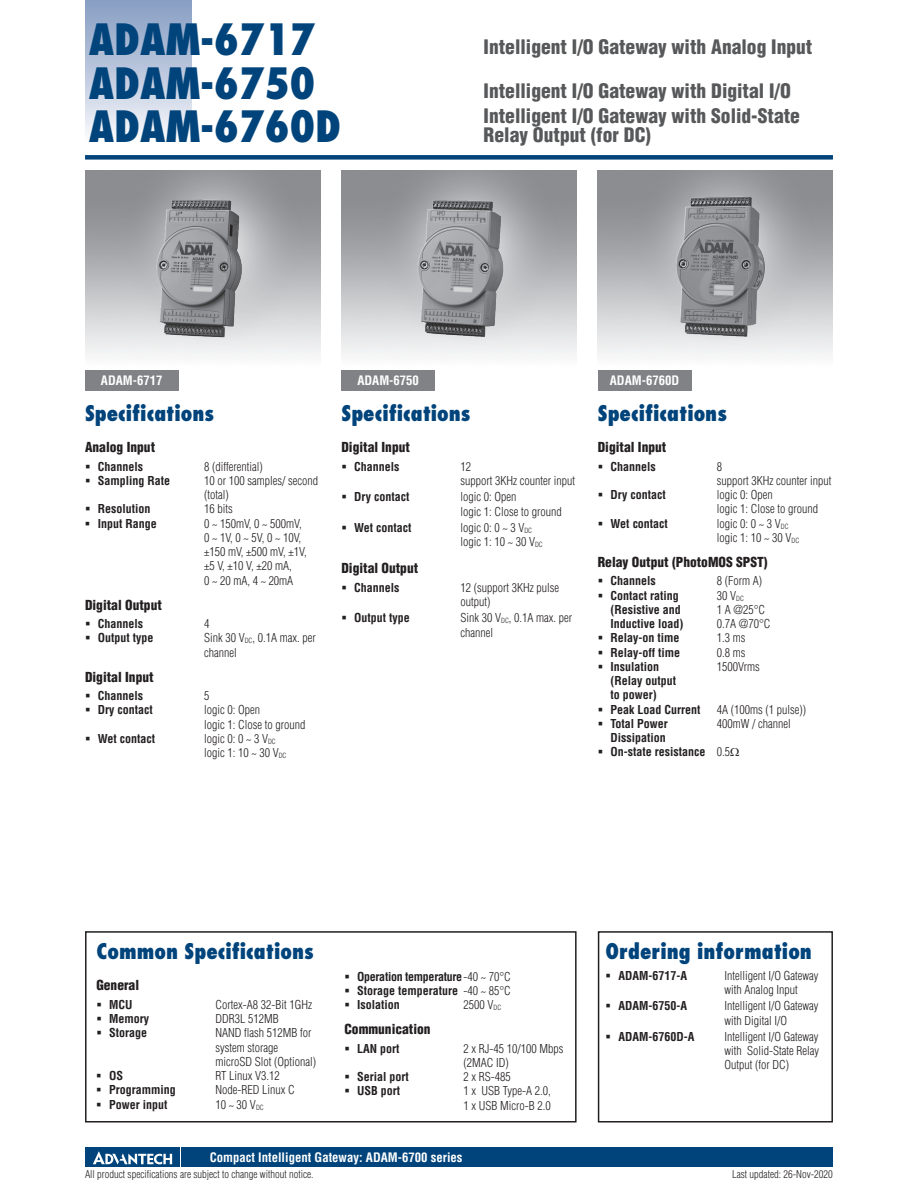
<style>
.page{position:relative;width:918px;height:1188px;background:#fff}
.page>*{position:absolute;margin:0;border:0;box-sizing:border-box;transform-origin:0 0}
.t1{font:800 condensed 42px/43.5px "Futura";color:#00447b}
.t2{font:800 condensed 21px "Futura";color:#00447b}
.t3{font:900 condensed 19.5px/24.2px "Helvetica";color:#57585a}
.t4{font:900 condensed 13.5px "Helvetica";color:#231f20}
.t5{font:700 condensed 12.75px "Helvetica";color:#fff}
.t6{font:300 condensed 12px/14.2px "Helvetica";color:#231f20}
.t7{font:700 condensed 12px/14.2px "Helvetica";color:#231f20}
.t8{font:300 condensed 10.5px "Helvetica";color:#231f20}
.s1{font-weight:300}
</style>
<div class="page">
<div style="left:85px;top:155px;width:748px;height:5px;background:#00447b"></div>
<div style="left:85px;top:0;width:106px;height:143px;background:linear-gradient(to bottom,#849bc1,#f9fafc)"></div>
<div style="left:182px;top:1147px;width:651px;height:20px;background:#00447b"></div>
<div style="left:85px;top:1147px;width:95px;height:20px;background:#00447b"></div>
<svg style="left:93px;top:1151px;width:79px;height:14px"></svg>
<div style="left:85px;top:370px;width:94px;height:21px;background:#808285"></div>
<div style="left:341px;top:370px;width:94px;height:21px;background:#808285"></div>
<div style="left:598px;top:370px;width:94px;height:21px;background:#808285"></div>
<img style="left:138px;top:184px;width:125px;height:166px">
<img style="left:391px;top:198px;width:140px;height:141px">
<img style="left:668px;top:188px;width:106px;height:156px">
<div style="left:598px;top:931px;width:235px;height:192px;border:2px solid #231f20"></div>
<div style="left:85px;top:931px;width:492px;height:192px;border:2px solid #231f20"></div>
<h1 class="t1" style="left:89px;top:17px;width:254px">ADAM-6717<br>ADAM-6750<br>ADAM-6760D</h1>
<h3 class="t3" style="left:484px;top:35px;width:330px">Intelligent I/O Gateway with Analog Input</h3>
<h3 class="t3" style="left:484px;top:79px;width:318px">Intelligent I/O Gateway with Digital I/O<br>Intelligent I/O Gateway with Solid-State</h3>
<h3 class="t3" style="left:484px;top:123px;width:169px">Relay Output (for DC)</h3>
<p class="t5" style="left:101px;top:373px;width:63px">ADAM-6717</p>
<p class="t5" style="left:357px;top:373px;width:63px">ADAM-6750</p>
<p class="t5" style="left:610px;top:373px;width:71px">ADAM-6760D</p>
<h2 class="t2" style="left:85px;top:400px;width:131px">Specifications</h2>
<p class="t4" style="left:85px;top:439px;width:72px">Analog Input</p>
<p class="t7" style="left:98px;top:459px;width:47px">Channels</p>
<p class="t6" style="left:204px;top:459px;width:60px">8 (differential)</p>
<p class="t7" style="left:98px;top:473px;width:74px">Sampling Rate</p>
<p class="t6" style="left:204px;top:473px;width:115px">10 or 100 samples/ second (total)</p>
<p class="t7" style="left:98px;top:502px;width:54px">Resolution</p>
<p class="t6" style="left:204px;top:502px;width:30px">16 bits</p>
<p class="t7" style="left:98px;top:516px;width:61px">Input Range</p>
<p class="t6" style="left:204px;top:516px;width:104px">0 ~ 150mV, 0 ~ 500mV,<br>0 ~ 1V, 0 ~ 5V, 0 ~ 10V, ±150 mV, ±500 mV, ±1V, ±5 V, ±10 V, ±20 mA,<br>0 ~ 20 mA, 4 ~ 20mA</p>
<p class="t4" style="left:85px;top:596px;width:78px">Digital Output</p>
<p class="t7" style="left:98px;top:617px;width:47px">Channels</p>
<p class="t6" style="left:204px;top:617px;width:7px">4</p>
<p class="t7" style="left:98px;top:631px;width:57px">Output type</p>
<p class="t6" style="left:204px;top:631px;width:113px">Sink 30 V<sub>DC</sub>, 0.1A max. per channel</p>
<p class="t4" style="left:85px;top:668px;width:70px">Digital Input</p>
<p class="t7" style="left:98px;top:689px;width:47px">Channels</p>
<p class="t6" style="left:204px;top:689px;width:7px">5</p>
<p class="t7" style="left:98px;top:703px;width:57px">Dry contact</p>
<p class="t6" style="left:204px;top:703px;width:103px">logic 0: Open<br>logic 1: Close to ground</p>
<p class="t7" style="left:98px;top:731px;width:59px">Wet contact</p>
<p class="t6" style="left:204px;top:731px;width:84px">logic 0: 0 ~ 3 V<sub>DC </sub>logic 1: 10 ~ 30 V<sub>DC</sub></p>
<h2 class="t2" style="left:341px;top:400px;width:131px">Specifications</h2>
<p class="t4" style="left:341px;top:439px;width:70px">Digital Input</p>
<p class="t7" style="left:354px;top:459px;width:47px">Channels</p>
<p class="t6" style="left:460px;top:459px;width:116px">12<br>support 3KHz counter input</p>
<p class="t7" style="left:354px;top:490px;width:57px">Dry contact</p>
<p class="t6" style="left:460px;top:490px;width:103px">logic 0: Open<br>logic 1: Close to ground</p>
<p class="t7" style="left:354px;top:520px;width:59px">Wet contact</p>
<p class="t6" style="left:460px;top:520px;width:84px">logic 0: 0 ~ 3 V<sub>DC </sub>logic 1: 10 ~ 30 V<sub>DC</sub></p>
<p class="t4" style="left:341px;top:560px;width:78px">Digital Output</p>
<p class="t7" style="left:354px;top:580px;width:47px">Channels</p>
<p class="t6" style="left:460px;top:580px;width:100px">12 (support 3KHz pulse output)</p>
<p class="t7" style="left:354px;top:611px;width:57px">Output type</p>
<p class="t6" style="left:460px;top:611px;width:113px">Sink 30 V<sub>DC</sub>, 0.1A max. per channel</p>
<h2 class="t2" style="left:598px;top:400px;width:131px">Specifications</h2>
<p class="t4" style="left:598px;top:439px;width:70px">Digital Input</p>
<p class="t7" style="left:611px;top:459px;width:47px">Channels</p>
<p class="t6" style="left:717px;top:459px;width:116px">8<br>support 3KHz counter input</p>
<p class="t7" style="left:611px;top:488px;width:57px">Dry contact</p>
<p class="t6" style="left:717px;top:488px;width:103px">logic 0: Open<br>logic 1: Close to ground</p>
<p class="t7" style="left:611px;top:516px;width:59px">Wet contact</p>
<p class="t6" style="left:717px;top:516px;width:84px">logic 0: 0 ~ 3 V<sub>DC </sub>logic 1: 10 ~ 30 V<sub>DC</sub></p>
<p class="t4" style="left:598px;top:553px;width:171px">Relay Output (PhotoMOS SPST)</p>
<p class="t7" style="left:611px;top:574px;width:47px">Channels</p>
<p class="t6" style="left:717px;top:574px;width:47px">8 (Form A)</p>
<p class="t7" style="left:611px;top:588px;width:70px">Contact rating</p>
<p class="t6" style="left:717px;top:588px;width:29px">30 V<sub>DC</sub></p>
<p class="t7" style="left:611px;top:602px;width:72px">(Resistive and</p>
<p class="t6" style="left:717px;top:602px;width:50px">1 A @25°C</p>
<p class="t7" style="left:611px;top:617px;width:74px">Inductive load)</p>
<p class="t6" style="left:717px;top:617px;width:55px">0.7A @70°C</p>
<p class="t7" style="left:611px;top:631px;width:70px">Relay-on time</p>
<p class="t6" style="left:717px;top:631px;width:30px">1.3 ms</p>
<p class="t7" style="left:611px;top:645px;width:71px">Relay-off time</p>
<p class="t6" style="left:717px;top:645px;width:30px">0.8 ms</p>
<p class="t7" style="left:611px;top:659px;width:50px">Insulation</p>
<p class="t6" style="left:717px;top:659px;width:45px">1500Vrms</p>
<p class="t7" style="left:611px;top:674px;width:91px">(Relay output<br>to power)<br>Peak Load Current</p>
<p class="t6" style="left:717px;top:702px;width:91px">4A (100ms (1 pulse))</p>
<p class="t7" style="left:611px;top:716px;width:59px">Total Power</p>
<p class="t6" style="left:717px;top:716px;width:75px">400mW / channel</p>
<p class="t7" style="left:611px;top:731px;width:121px">Dissipation<br>On-state resistance <span class="s1">0.5</span></p>
<h2 class="t2" style="left:96px;top:938px;width:219px">Common Specifications</h2>
<p class="t4" style="left:96px;top:977px;width:44px">General</p>
<p class="t7" style="left:109px;top:997px;width:25px">MCU</p>
<p class="t6" style="left:215px;top:997px;width:98px">Cortex-A8 32-Bit 1GHz</p>
<p class="t7" style="left:109px;top:1012px;width:42px">Memory</p>
<p class="t6" style="left:215px;top:1012px;width:65px">DDR3L 512MB</p>
<p class="t7" style="left:109px;top:1026px;width:40px">Storage</p>
<p class="t6" style="left:215px;top:1026px;width:102px">NAND flash 512MB for system storage microSD Slot (Optional)</p>
<p class="t7" style="left:109px;top:1069px;width:16px">OS</p>
<p class="t6" style="left:215px;top:1069px;width:66px">RT Linux V3.12</p>
<p class="t7" style="left:109px;top:1083px;width:68px">Programming</p>
<p class="t6" style="left:215px;top:1083px;width:81px">Node-RED Linux C</p>
<p class="t7" style="left:109px;top:1097px;width:60px">Power input</p>
<p class="t6" style="left:215px;top:1097px;width:50px">10 ~ 30 V<sub>DC</sub></p>
<p class="t7" style="left:357px;top:969px;width:155px;text-align:justify">Operation temperature<span class="s1">-40 ~ 70°C </span>Storage temperature <span class="s1">-40 ~ 85°C </span>Isolation</p>
<p class="t6" style="left:463px;top:998px;width:39px">2500 V<sub>DC</sub></p>
<p class="t4" style="left:344px;top:1021px;width:88px">Communication</p>
<p class="t7" style="left:357px;top:1041px;width:44px">LAN port</p>
<p class="t6" style="left:463px;top:1041px;width:101px">2 x RJ-45 10/100 Mbps (2MAC ID)</p>
<p class="t7" style="left:357px;top:1070px;width:53px">Serial port</p>
<p class="t6" style="left:463px;top:1070px;width:49px">2 x RS-485</p>
<p class="t7" style="left:357px;top:1084px;width:45px">USB port</p>
<p class="t6" style="left:463px;top:1084px;width:89px">1 x USB Type-A 2.0,<br>1 x USB Micro-B 2.0</p>
<p class="t5" style="left:210px;top:1149px;width:254px">Compact Intelligent Gateway: ADAM-6700 series</p>
<h2 class="t2" style="left:606px;top:938px;width:208px">Ordering information</h2>
<p class="t7" style="left:618px;top:968px;width:70px">ADAM-6717-A</p>
<p class="t6" style="left:725px;top:968px;width:95px">Intelligent I/O Gateway with Analog Input</p>
<p class="t7" style="left:618px;top:999px;width:70px">ADAM-6750-A</p>
<p class="t6" style="left:725px;top:999px;width:95px">Intelligent I/O Gateway with Digital I/O</p>
<p class="t7" style="left:618px;top:1029px;width:78px">ADAM-6760D-A</p>
<p class="t6" style="left:725px;top:1029px;width:96px;text-align:justify">Intelligent I/O Gateway with Solid-State Relay Output (for DC)</p>
<p class="t8" style="left:85px;top:1167px;width:230px">All product specifications are subject to change without notice.</p>
<p class="t8" style="left:732px;top:1167px;width:102px">Last updated: 26-Nov-2020</p>
</div>
